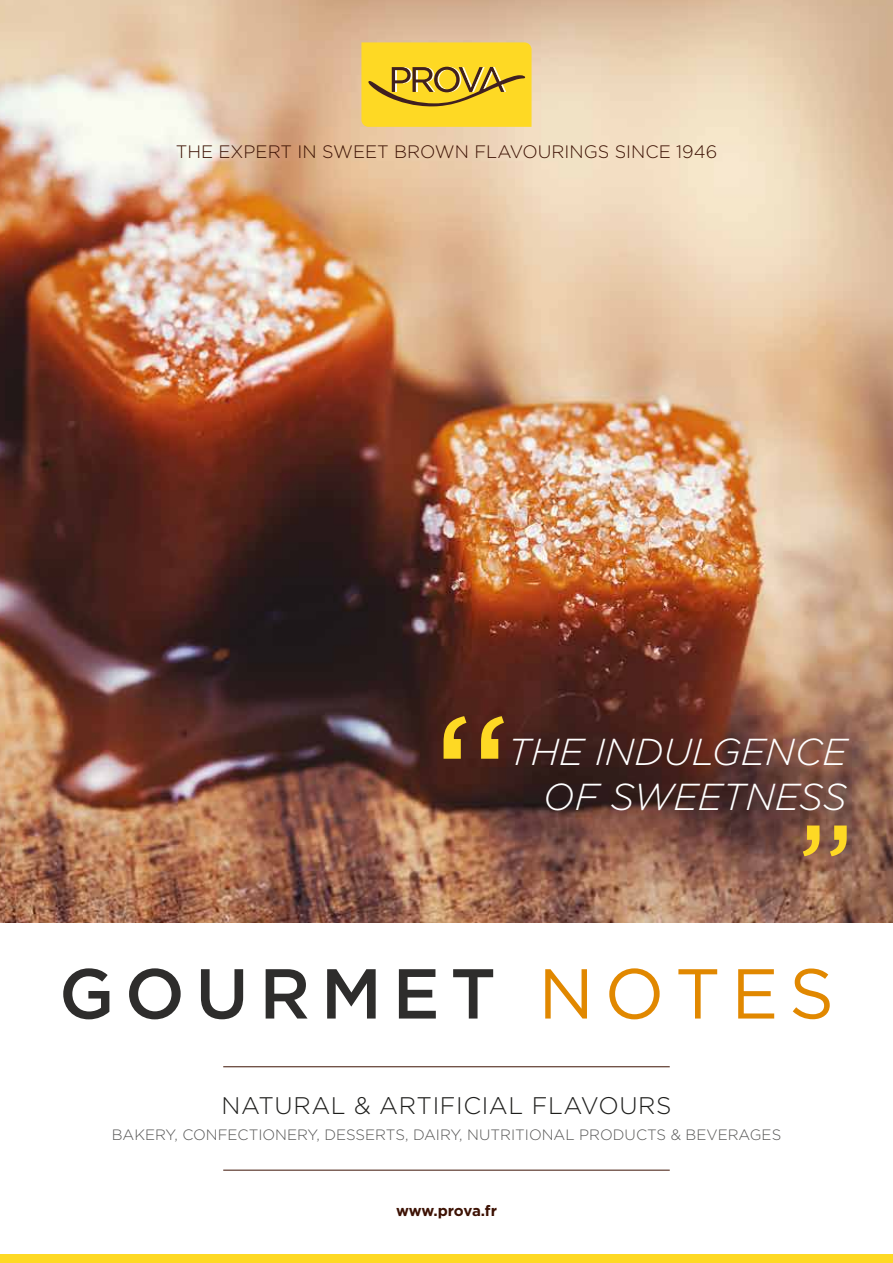
<style>
.page{position:relative;width:893px;height:1263px;background:#fff}
.page>*{position:absolute;margin:0;border:0;box-sizing:border-box;transform-origin:0 0}
.t1{font:italic 300 37.5px/45px "Gotham";color:#fff;text-align:right}
.t2{font:300 24px "Gotham";letter-spacing:.025em;color:#1d1d1b}
.t3{font:300 18px "Gotham";color:#3d1204}
.t4{font:300 15px "Gotham";color:#575756}
.t5{font:700 15px "Gotham";letter-spacing:-.01em;color:#3d1204}
</style>
<div class="page">
<img style="left:0;top:0;width:893px;height:923px">
<hr style="left:223px;top:1066px;width:447px;height:1px;background:#3d1204">
<hr style="left:223px;top:1170px;width:447px;height:1px;background:#3d1204">
<svg style="left:361px;top:42px;width:170px;height:85px;background:#e9c529"></svg>
<div style="left:0;top:1254px;width:893px;height:9px;background:#fed924"></div>
<svg style="left:444px;top:716px;width:60px;height:43px;background:#9c731e"></svg>
<svg style="left:803px;top:825px;width:44px;height:31px"></svg>
<svg style="left:63px;top:968px;width:46px;height:51px"></svg>
<svg style="left:129px;top:968px;width:52px;height:51px"></svg>
<svg style="left:201px;top:969px;width:42px;height:50px"></svg>
<svg style="left:266px;top:969px;width:41px;height:49px"></svg>
<svg style="left:327px;top:969px;width:49px;height:49px"></svg>
<svg style="left:399px;top:969px;width:37px;height:49px"></svg>
<svg style="left:453px;top:969px;width:40px;height:49px"></svg>
<svg style="left:545px;top:969px;width:42px;height:49px"></svg>
<svg style="left:609px;top:968px;width:51px;height:51px"></svg>
<svg style="left:678px;top:969px;width:39px;height:49px"></svg>
<svg style="left:738px;top:969px;width:36px;height:49px"></svg>
<svg style="left:793px;top:968px;width:37px;height:51px"></svg>
<p class="t3" style="left:176px;top:141px;width:543px">THE EXPERT IN SWEET BROWN FLAVOURINGS SINCE 1946</p>
<h1 class="t1" style="left:508px;top:728px;width:341px">THE INDULGENCE<br>OF SWEETNESS</h1>
<h2 class="t2" style="left:221px;top:1090px;width:451px">NATURAL &amp; ARTIFICIAL FLAVOURS</h2>
<p class="t4" style="left:112px;top:1125px;width:671px">BAKERY, CONFECTIONERY, DESSERTS, DAIRY, NUTRITIONAL PRODUCTS &amp; BEVERAGES</p>
<p class="t5" style="left:396px;top:1201px;width:102px">www.prova.fr</p>
</div>
